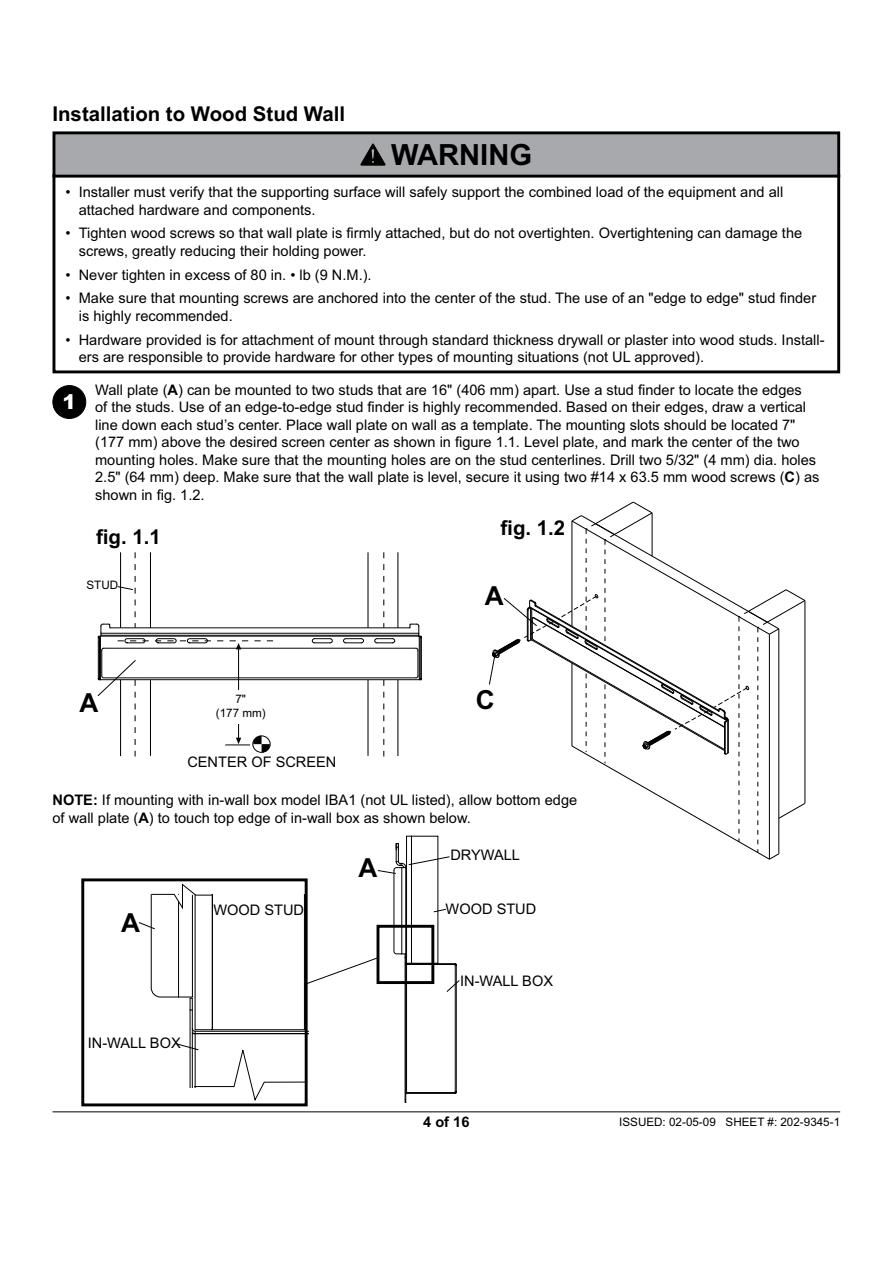
<style>
.page{position:relative;width:893px;height:1263px;background:#fff}
.page>*{position:absolute;margin:0;border:0;box-sizing:border-box;transform-origin:0 0}
.t1{font:700 29.1px "Arial";color:#000}
.t2{font:700 26.25px "Arial";color:#000}
.t3{font:700 20.4px "Arial";color:#000}
.t4{font:900 20.4px "Arial";color:#fff}
.t5{font:14.55px/17.5px "Arial";color:#000}
.t6{font:700 14.55px "Arial";color:#000}
.t7{font:11.7px/14px "Arial";color:#000;text-align:center}
.s1{font-weight:700}
</style>
<div class="page">
<hr style="left:53px;top:1111px;width:787px;height:1px;background:#000">
<hr style="left:805px;top:601px;width:1px;height:202px;background:#000">
<svg style="left:489px;top:502px;width:316px;height:357px"></svg>
<svg style="left:97px;top:552px;width:325px;height:205px"></svg>
<div style="left:232px;top:690px;width:12px;height:34px;background:#fff"></div>
<svg style="left:377px;top:836px;width:83px;height:258px"></svg>
<svg style="left:81px;top:877px;width:355px;height:230px"></svg>
<div style="left:53px;top:174px;width:787px;height:199px;border:3px solid #000"></div>
<div style="left:54px;top:133px;width:785px;height:43px;background:#a7a9ac"></div>
<div style="left:53px;top:131px;width:787px;height:47px;border:3px solid #000"></div>
<svg style="left:360px;top:143px;width:25px;height:22px"></svg>
<div style="left:53px;top:386px;width:33px;height:32px;background:#000;border-radius:50%"></div>
<div style="left:53px;top:385px;width:33px;height:34px;border:1px solid #000;border-radius:50%"></div>
<h3 class="t3" style="left:53px;top:107px;width:294px">Installation to Wood Stud Wall</h3>
<h1 class="t1" style="left:391px;top:144px;width:142px">WARNING</h1>
<p class="t5" style="left:79px;top:185px;width:706px;text-indent:-13px">• Installer must verify that the supporting surface will safely support the combined load of the equipment and all attached hardware and components.</p>
<p class="t5" style="left:79px;top:226px;width:725px;text-indent:-13px">• Tighten wood screws so that wall plate is firmly attached, but do not overtighten. Overtightening can damage the screws, greatly reducing their holding power.</p>
<p class="t5" style="left:66px;top:267px;width:307px">• Never tighten in excess of 80 in. • lb (9 N.M.).</p>
<p class="t5" style="left:79px;top:291px;width:739px;text-indent:-13px">• Make sure that mounting screws are anchored into the center of the stud. The use of an "edge to edge" stud finder is highly recommended.</p>
<p class="t5" style="left:79px;top:332px;width:747px;text-indent:-13px">• Hardware provided is for attachment of mount through standard thickness drywall or plaster into wood studs. Install&shy;ers are responsible to provide hardware for other types of mounting situations (not UL approved).</p>
<h3 class="t4" style="left:63px;top:395px;width:15px">1</h3>
<p class="t5" style="left:95px;top:382px;width:726px">Wall plate (<span class="s1">A</span>) can be mounted to two studs that are 16" (406 mm) apart. Use a stud finder to locate the edges<br>of the studs. Use of an edge-to-edge stud finder is highly recommended. Based on their edges, draw a vertical line down each stud’s center. Place wall plate on wall as a template. The mounting slots should be located 7" (177 mm) above the desired screen center as shown in figure 1.1. Level plate, and mark the center of the two mounting holes. Make sure that the mounting holes are on the stud centerlines. Drill two 5/32" (4 mm) dia. holes 2.5" (64 mm) deep. Make sure that the wall plate is level, secure it using two #14 x 63.5 mm wood screws (<span class="s1">C</span>) as shown in fig. 1.2.</p>
<h3 class="t3" style="left:96px;top:529px;width:66px">fig. 1.1</h3>
<p class="t7" style="left:86px;top:579px;width:33px">STUD</p>
<h3 class="t3" style="left:500px;top:520px;width:66px">fig. 1.2</h3>
<h2 class="t2" style="left:485px;top:586px;width:20px">A</h2>
<h2 class="t2" style="left:79px;top:694px;width:20px">A</h2>
<p class="t7" style="left:216px;top:693px;width:51px">7"<br>(177 mm)</p>
<p class="t5" style="left:187px;top:755px;width:151px">CENTER OF SCREEN</p>
<h2 class="t2" style="left:476px;top:690px;width:20px">C</h2>
<p class="t5" style="left:53px;top:793px;width:526px"><span class="s1">NOTE:</span> If mounting with in-wall box model IBA1 (not UL listed), allow bottom edge of wall plate (<span class="s1">A</span>) to touch top edge of in-wall box as shown below.</p>
<h2 class="t2" style="left:358px;top:859px;width:20px">A</h2>
<p class="t5" style="left:450px;top:848px;width:71px">DRYWALL</p>
<h2 class="t2" style="left:121px;top:913px;width:20px">A</h2>
<p class="t5" style="left:88px;top:1036px;width:94px">IN-WALL BOX</p>
<p class="t5" style="left:213px;top:902px;width:92px">WOOD STUD</p>
<p class="t5" style="left:446px;top:902px;width:92px">WOOD STUD</p>
<p class="t5" style="left:460px;top:973px;width:94px">IN-WALL BOX</p>
<p class="t6" style="left:423px;top:1117px;width:48px">4 of 16</p>
<p class="t7" style="left:619px;top:1116px;width:222px">ISSUED: 02-05-09 SHEET #: 202-9345-1</p>
</div>
